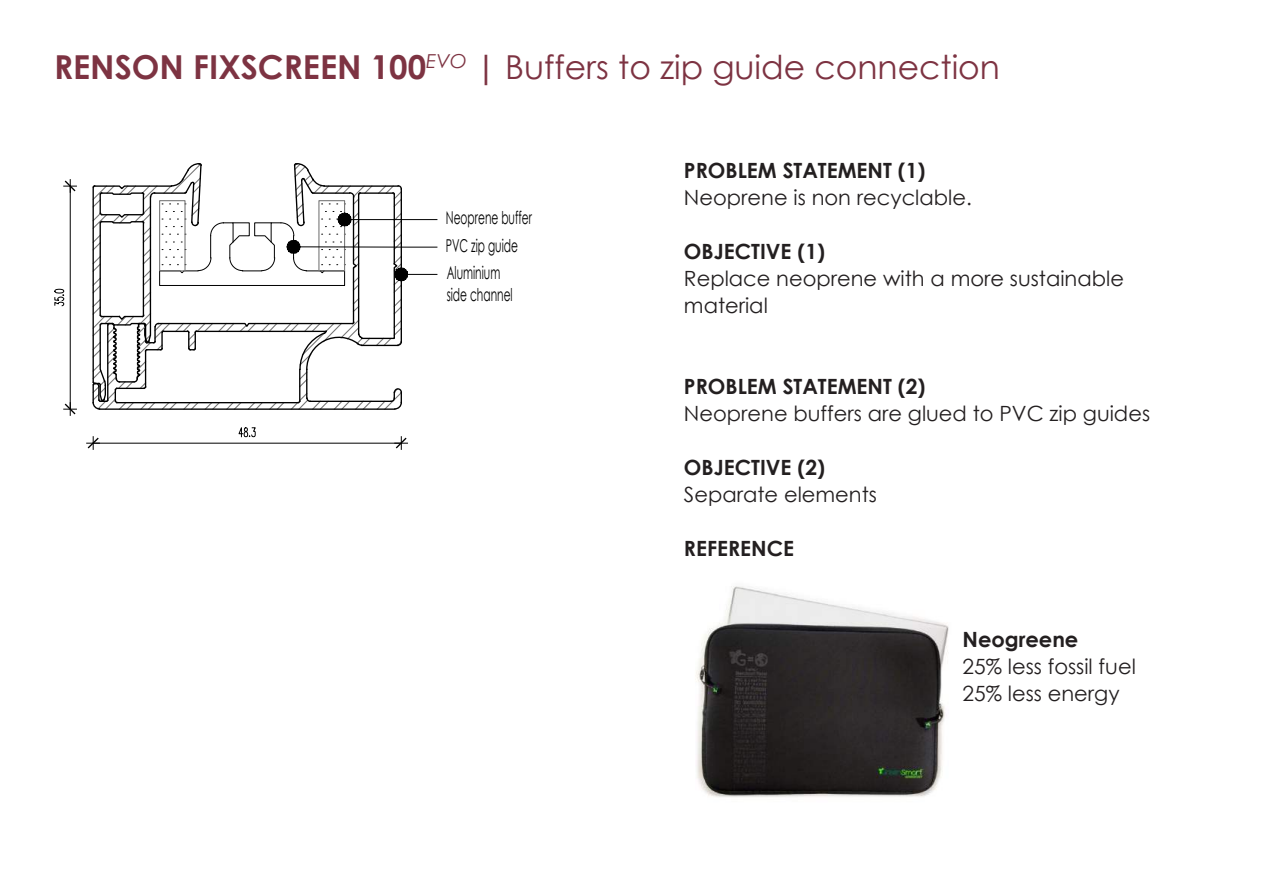
<style>
.page{position:relative;width:1263px;height:893px;background:#fff}
.page>*{position:absolute;margin:0;border:0;box-sizing:border-box;transform-origin:0 0}
.t1{font:33px "Century Gothic";color:#7d3342}
.t2{font:21px/27px "Century Gothic";color:#231f20}
.t3{font:700 21px "Century Gothic";color:#231f20}
.t4{font:17.7px/21.9px "Century Gothic";color:#000;scale:.6 1}
.s1{font-weight:700}
</style>
<div class="page">
<hr style="left:94px;top:443px;width:306px;height:1px;background:#000">
<svg style="left:395px;top:437px;width:12px;height:12px"></svg>
<svg style="left:87px;top:437px;width:13px;height:12px"></svg>
<svg style="left:238px;top:427px;width:18px;height:10px"></svg>
<hr style="left:70px;top:187px;width:1px;height:221px;background:#000">
<svg style="left:64px;top:403px;width:12px;height:12px"></svg>
<svg style="left:64px;top:180px;width:12px;height:12px"></svg>
<svg style="left:54px;top:288px;width:11px;height:19px"></svg>
<svg style="left:92px;top:163px;width:345px;height:247px"></svg>
<hr style="left:407px;top:274px;width:30px;height:1px;background:#000">
<img style="left:696px;top:586px;width:253px;height:211px">
<h1 class="t1" style="left:54px;top:44px;width:947px"><span class="s1">RENSON FIXSCREEN 100</span><sup>EVO</sup> <span class="s1">|</span> Buffers to zip guide connection</h1>
<p class="t4" style="left:446px;top:207px;width:145px">Neoprene buffer</p>
<p class="t4" style="left:447px;top:261px;width:112px">Aluminium side channel</p>
<p class="t4" style="left:446px;top:234px;width:122px">PVC zip guide</p>
<p class="t3" style="left:684px;top:155px;width:243px">PROBLEM STATEMENT (1)</p>
<p class="t2" style="left:684px;top:184px;width:289px">Neoprene is non recyclable.</p>
<p class="t3" style="left:684px;top:236px;width:143px">OBJECTIVE (1)</p>
<p class="t2" style="left:684px;top:265px;width:441px">Replace neoprene with a more sustainable material</p>
<p class="t3" style="left:684px;top:371px;width:243px">PROBLEM STATEMENT (2)</p>
<p class="t2" style="left:684px;top:400px;width:468px">Neoprene buffers are glued to PVC zip guides</p>
<p class="t3" style="left:684px;top:452px;width:143px">OBJECTIVE (2)</p>
<p class="t2" style="left:684px;top:481px;width:194px">Separate elements</p>
<p class="t3" style="left:684px;top:533px;width:112px">REFERENCE</p>
<p class="t3" style="left:962px;top:624px;width:117px">Neogreene</p>
<p class="t2" style="left:962px;top:653px;width:175px">25% less fossil fuel<br>25% less energy</p>
</div>
